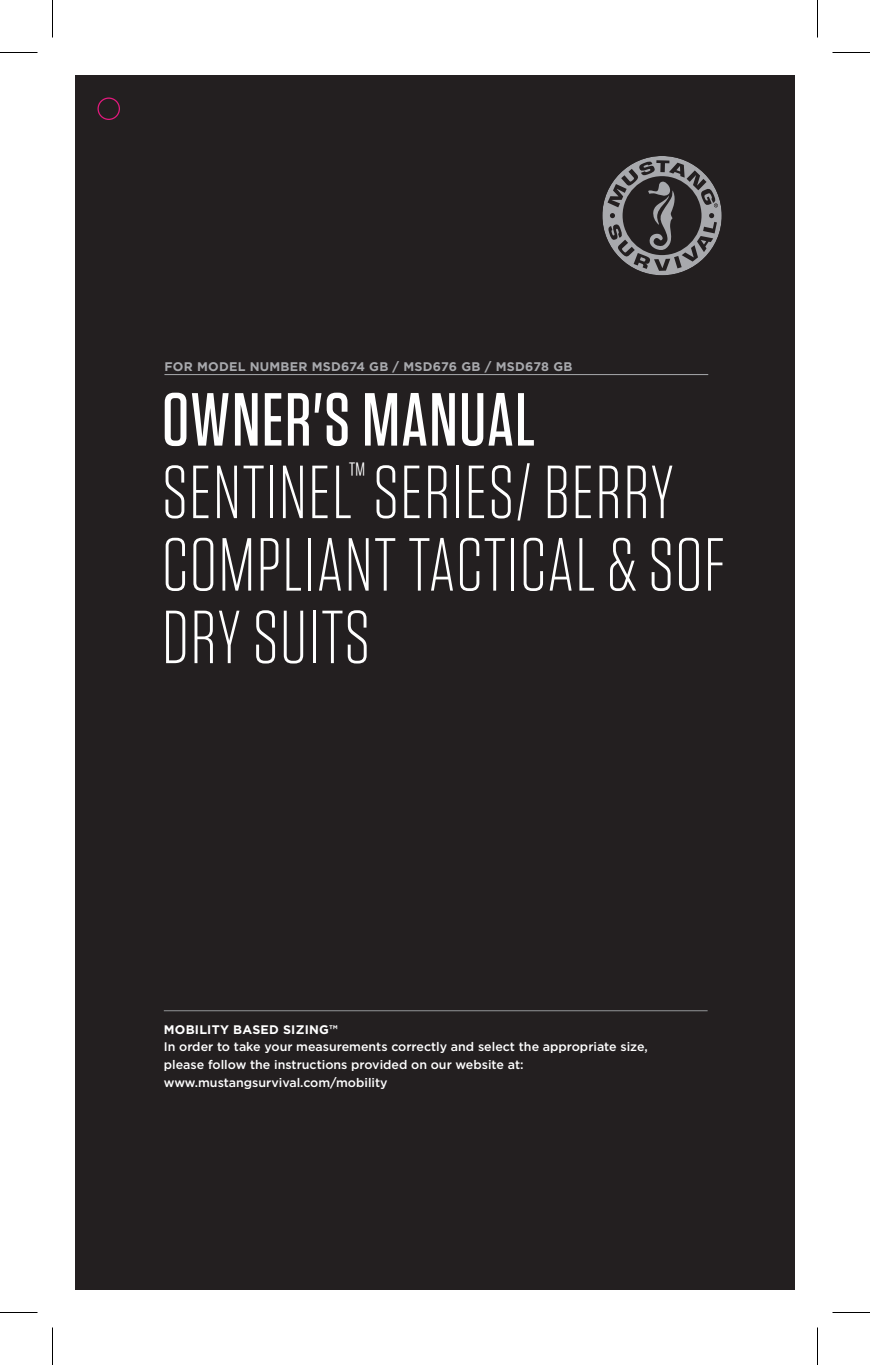
<style>
.page{position:relative;width:870px;height:1365px;background:#fff}
.page>*{position:absolute;margin:0;border:0;box-sizing:border-box;transform-origin:0 0}
.t1{font:300 75px/72.5px "Tungsten";letter-spacing:.02em;color:#fff}
.t2{font:500 12.5px/17.8px "Gotham";color:#fff}
.t3{font:700 12.5px "Gotham";letter-spacing:.02em;color:#a8a9ad}
.t4{font:700 12.5px "Gotham";letter-spacing:.02em;color:#fff}
.s1{font-weight:500}
</style>
<div class="page">
<div style="left:75px;top:75px;width:720px;height:1215px;background:#231f20"></div>
<hr style="left:164px;top:374px;width:544px;height:1px;background:#a8a9ad">
<hr style="left:164px;top:1010px;width:544px;height:1px;background:#939598">
<svg style="left:602px;top:156px;width:120px;height:120px"></svg>
<div style="left:98px;top:98px;width:22px;height:22px;border:1px solid #e4197e;border-radius:50%"></div>
<hr style="left:0;top:52px;width:38px;height:1px;background:#000">
<hr style="left:832px;top:52px;width:38px;height:1px;background:#000">
<hr style="left:0;top:1312px;width:38px;height:1px;background:#000">
<hr style="left:832px;top:1312px;width:38px;height:1px;background:#000">
<hr style="left:52px;top:0;width:1px;height:38px;background:#000">
<hr style="left:52px;top:1328px;width:1px;height:37px;background:#000">
<hr style="left:817px;top:0;width:1px;height:38px;background:#000">
<hr style="left:817px;top:1328px;width:1px;height:37px;background:#000">
<p class="t3" style="left:164px;top:358px;width:409px">FOR MODEL NUMBER MSD674 GB / MSD676 GB / MSD678 GB</p>
<h1 class="t1" style="left:162px;top:385px;width:565px"><span class="s1">OWNER'S MANUAL<br></span>SENTINEL<sup>™</sup> SERIES/ BERRY<br>COMPLIANT TACTICAL &amp; SOF<br>DRY SUITS</h1>
<p class="t4" style="left:164px;top:1021px;width:176px">MOBILITY BASED SIZING™</p>
<p class="t2" style="left:164px;top:1038px;width:485px">In order to take your measurements correctly and select the appropriate size, please follow the instructions provided on our website at: www.mustangsurvival.com/mobility</p>
</div>
